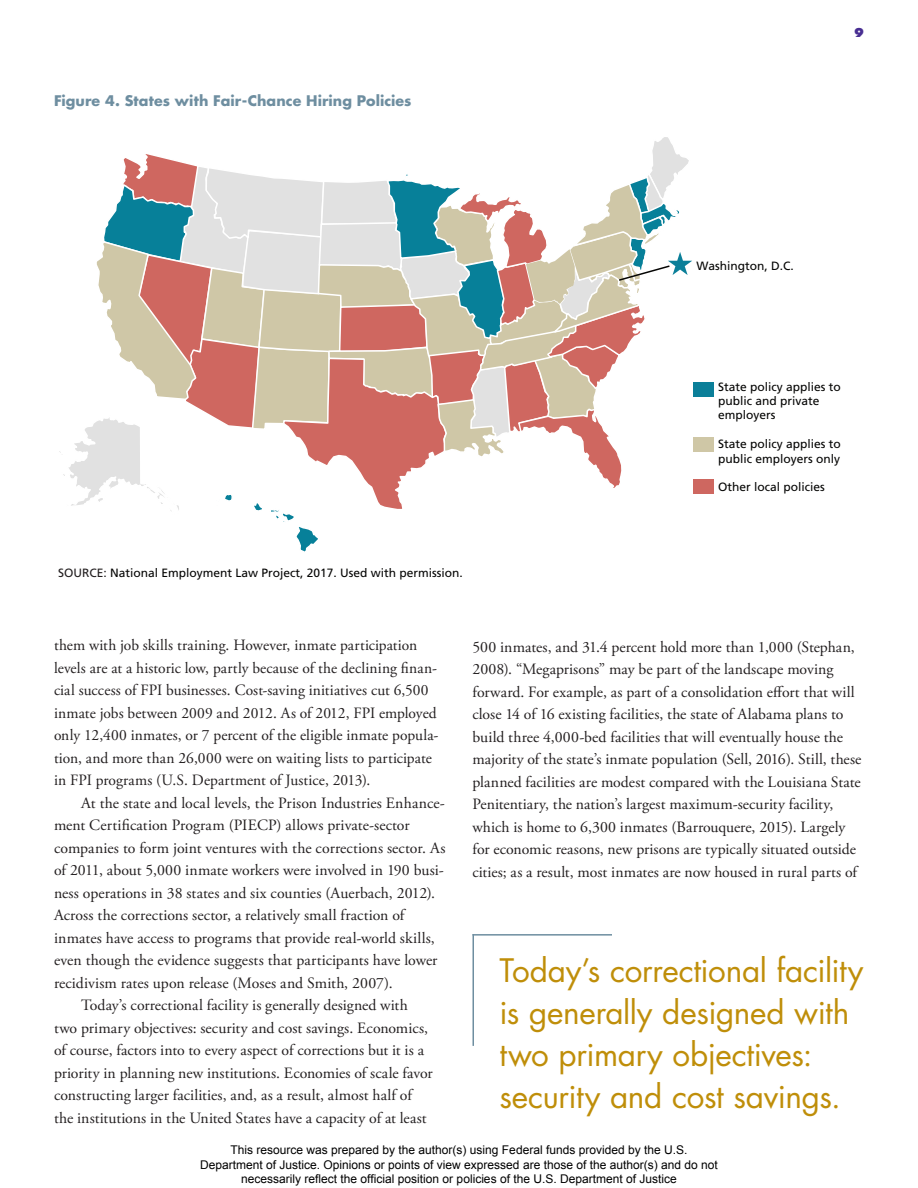
<style>
.page{position:relative;width:918px;height:1188px;background:#fff}
.page>*{position:absolute;margin:0;border:0;box-sizing:border-box;transform-origin:0 0}
.t1{font:31.5px/42px "Futura Std";letter-spacing:-.01em;color:#bf8e09}
.t2{font:15.75px/22.5px "Adobe Garamond Pro";letter-spacing:.005em;color:#231f20}
.t3{font:700 14.25px "Futura Std";letter-spacing:.005em;color:#6e8ea0}
.t4{font:12px/14.4px "Arial";color:#000;text-align:center}
.t5{font:12px/14.4px "Frutiger LT Std";color:#050504}
.t6{font:800 12px "Futura Std";color:#482e92}
.s1{color:#231f20}
</style>
<div class="page">
<hr style="left:472px;top:934px;width:2px;height:112px;background:#6e8ea0">
<hr style="left:472px;top:934px;width:140px;height:2px;background:#6e8ea0">
<div style="left:693px;top:479px;width:21px;height:15px;background:#ce6760"></div>
<div style="left:693px;top:437px;width:21px;height:15px;background:#cfc7a6"></div>
<div style="left:693px;top:382px;width:21px;height:15px;background:#0b7f99"></div>
<svg style="left:59px;top:137px;width:633px;height:415px"></svg>
<p class="t3" style="left:54px;top:91px;width:359px">Figure 4. States with Fair-Chance Hiring Policies</p>
<p class="t5" style="left:58px;top:566px;width:406px"><span class="s1">SOURCE:</span> National Employment Law Project, 2017. Used with permission.</p>
<p class="t6" style="left:854px;top:25px;width:11px">9</p>
<p class="t5" style="left:697px;top:258px;width:99px">Washington, D.C.</p>
<p class="t5" style="left:718px;top:379px;width:124px">State policy applies to public and private employers</p>
<p class="t5" style="left:718px;top:437px;width:124px">State policy applies to public employers only</p>
<p class="t5" style="left:718px;top:480px;width:108px">Other local policies</p>
<p class="t2" style="left:54px;top:634px;width:386px">them with job skills training. However, inmate participation levels are at a historic low, partly because of the declining fnan&shy;cial success of FPI businesses. Cost-saving initiatives cut 6,500 inmate jobs between 2009 and 2012. As of 2012, FPI employed only 12,400 inmates, or 7 percent of the eligible inmate popula&shy;tion, and more than 26,000 were on waiting lists to participate in FPI programs (U.S. Department of Justice, 2013).</p>
<p class="t2" style="left:54px;top:792px;width:393px;text-indent:27px">At the state and local levels, the Prison Industries Enhance&shy;ment Certifcation Program (PIECP) allows private-sector companies to form joint ventures with the corrections sector. As of 2011, about 5,000 inmate workers were involved in 190 busi&shy;ness operations in 38 states and six counties (Auerbach, 2012).<br>Across the corrections sector, a relatively small fraction of inmates have access to programs that provide real-world skills, even though the evidence suggests that participants have lower recidivism rates upon release (Moses and Smith, 2007).</p>
<p class="t2" style="left:54px;top:994px;width:380px;text-indent:27px">Today’s correctional facility is generally designed with two primary objectives: security and cost savings. Economics, of course, factors into to every aspect of corrections but it is a priority in planning new institutions. Economies of scale favor constructing larger facilities, and, as a result, almost half of the institutions in the United States have a capacity of at least</p>
<p class="t2" style="left:472px;top:636px;width:390px">500 inmates, and 31.4 percent hold more than 1,000 (Stephan, 2008). “Megaprisons” may be part of the landscape moving forward. For example, as part of a consolidation efort that will close 14 of 16 existing facilities, the state of Alabama plans to build three 4,000-bed facilities that will eventually house the majority of the state’s inmate population (Sell, 2016). Still, these planned facilities are modest compared with the Louisiana State Penitentiary, the nation’s largest maximum-security facility, which is home to 6,300 inmates (Barrouquere, 2015). Largely for economic reasons, new prisons are typically situated outside cities; as a result, most inmates are now housed in rural parts of</p>
<h1 class="t1" style="left:500px;top:950px;width:366px">Today’s correctional facility is generally designed with two primary objectives: security and cost savings.</h1>
<p class="t4" style="left:200px;top:1143px;width:519px">This resource was prepared by the author(s) using Federal funds provided by the U.S.<br>Department of Justice. Opinions or points of view expressed are those of the author(s) and do not necessarily reflect the official position or policies of the U.S. Department of Justice</p>
</div>
